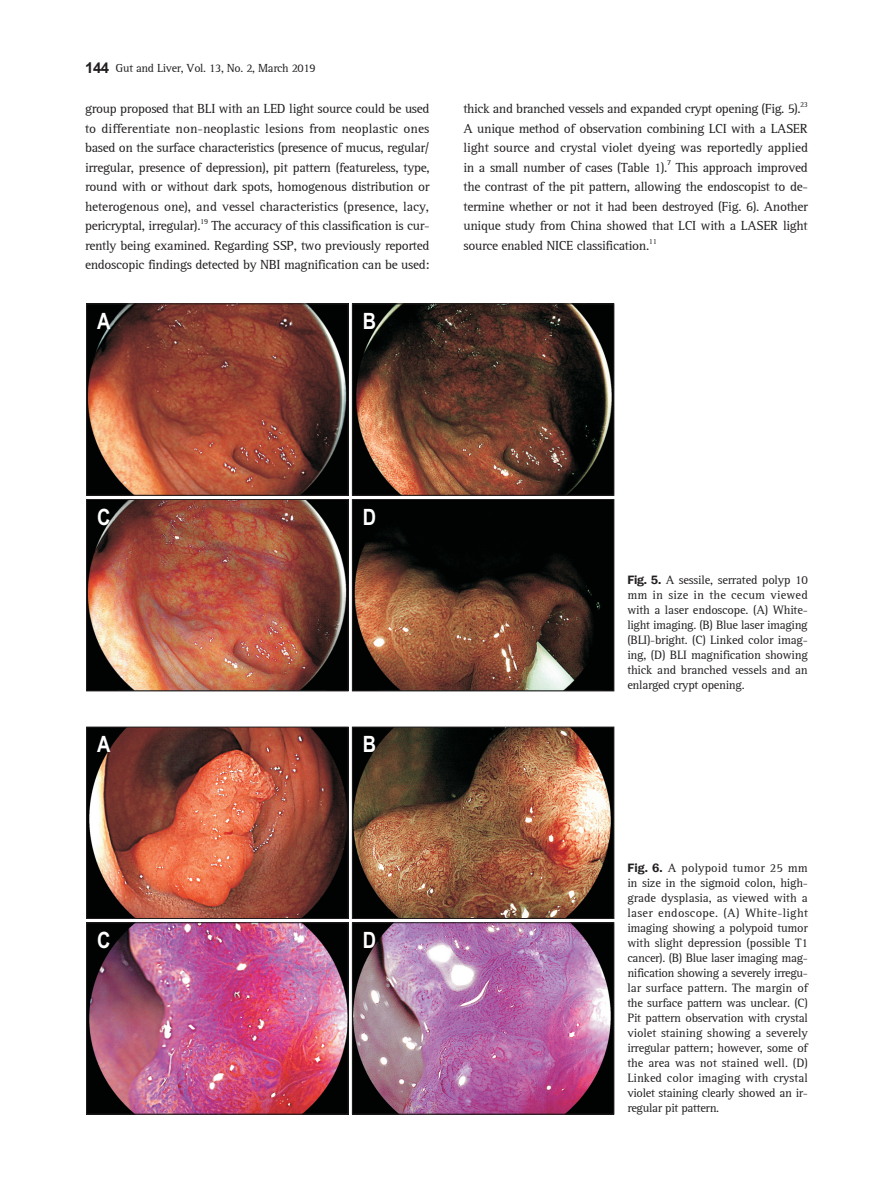
<style>
.page{position:relative;width:893px;height:1191px;background:#fff}
.page>*{position:absolute;margin:0;border:0;box-sizing:border-box;transform-origin:0 0}
.t1{font:700 22.5px "Arial Narrow";color:#fff}
.t2{font:13.5px/19.5px "Rotisser";letter-spacing:-.025em;color:#231f20;text-align:justify}
.t3{font:12.45px/15px "Rotisser";letter-spacing:-.025em;color:#231f20;text-align:justify}
.t4{font:12px "Rotisser";letter-spacing:-.025em;color:#231f20}
.t5{font:7.8px "Rotisser";color:#231f20}
.s1{font-family:"Arial";font-weight:700;font-size:15px}
.s2{font-family:"Franklin Gothic";font-weight:600}
</style>
<div class="page">
<img style="left:86px;top:303px;width:528px;height:388px">
<img style="left:86px;top:726px;width:528px;height:388px">
<p class="t4" style="left:85px;top:61px;width:232px"><span class="s1">144</span> Gut and Liver, Vol. 13, No. 2, March 2019</p>
<p class="t2" style="left:85px;top:99px;width:346px">group proposed that BLI with an LED light source could be used to differentiate non-neoplastic lesions from neoplastic ones based on the surface characteristics (presence of mucus, regular/ irregular, presence of depression), pit pattern (featureless, type, round with or without dark spots, homogenous distribution or heterogenous one), and vessel characteristics (presence, lacy, pericryptal, irregular).</p>
<p class="t5" style="left:200px;top:217px;width:9px">19</p>
<p class="t2" style="left:85px;top:216px;width:346px;text-indent:127px">The accuracy of this classification is cur&shy;rently being examined. Regarding SSP, two previously reported endoscopic findings detected by NBI magnification can be used:</p>
<h1 class="t1" style="left:97px;top:308px;width:15px">A</h1>
<h1 class="t1" style="left:363px;top:308px;width:15px">B</h1>
<p class="t2" style="left:463px;top:99px;width:339px">thick and branched vessels and expanded crypt opening (Fig. 5).</p>
<p class="t5" style="left:800px;top:100px;width:9px">23</p>
<p class="t2" style="left:463px;top:119px;width:346px">A unique method of observation combining LCI with a LASER light source and crystal violet dyeing was reportedly applied in a small number of cases (Table 1).</p>
<p class="t5" style="left:667px;top:158px;width:6px">7</p>
<p class="t2" style="left:463px;top:158px;width:346px;text-indent:212px">This approach improved the contrast of the pit pattern, allowing the endoscopist to de&shy;termine whether or not it had been destroyed (Fig. 6). Another unique study from China showed that LCI with a LASER light source enabled NICE classification.</p>
<p class="t5" style="left:649px;top:236px;width:9px">11</p>
<h1 class="t1" style="left:97px;top:503px;width:15px">C</h1>
<h1 class="t1" style="left:363px;top:503px;width:15px">D</h1>
<h1 class="t1" style="left:97px;top:731px;width:15px">A</h1>
<h1 class="t1" style="left:363px;top:731px;width:15px">B</h1>
<h1 class="t1" style="left:97px;top:927px;width:15px">C</h1>
<h1 class="t1" style="left:363px;top:927px;width:15px">D</h1>
<p class="t3" style="left:627px;top:573px;width:182px"><span class="s2">Fig. 5.</span> A sessile, serrated polyp 10 mm in size in the cecum viewed with a laser endoscope. (A) White&shy;light imaging. (B) Blue laser imaging (BLI)-bright. (C) Linked color imag&shy;ing, (D) BLI magnification showing thick and branched vessels and an enlarged crypt opening.</p>
<p class="t3" style="left:627px;top:861px;width:182px"><span class="s2">Fig. 6.</span> A polypoid tumor 25 mm in size in the sigmoid colon, high&shy;grade dysplasia, as viewed with a laser endoscope. (A) White-light imaging showing a polypoid tumor with slight depression (possible T1 cancer). (B) Blue laser imaging mag&shy;nification showing a severely irregu&shy;lar surface pattern. The margin of the surface pattern was unclear. (C)<br>Pit pattern observation with crystal violet staining showing a severely irregular pattern; however, some of the area was not stained well. (D)<br>Linked color imaging with crystal violet staining clearly showed an ir&shy;regular pit pattern.</p>
</div>
